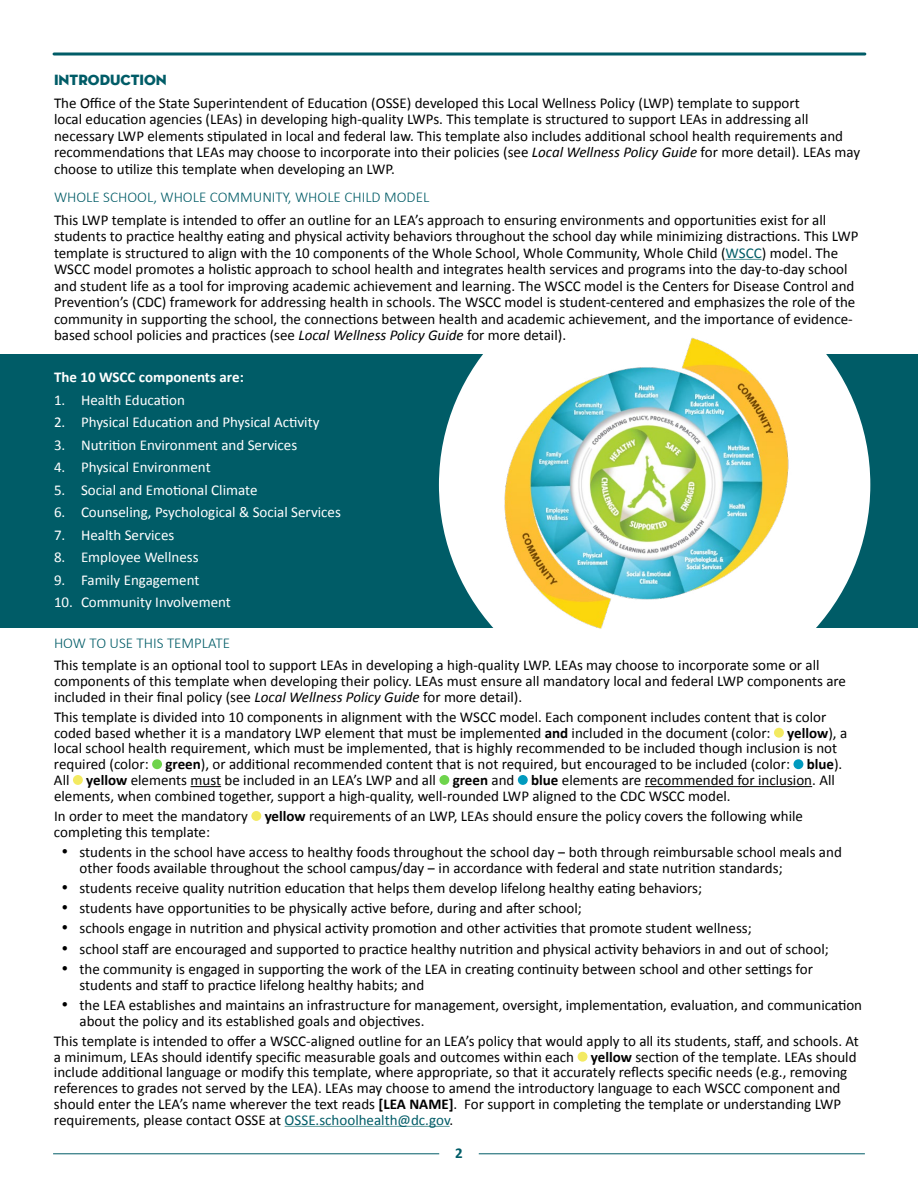
<style>
.page{position:relative;width:918px;height:1188px;background:#fff}
.page>*{position:absolute;margin:0;border:0;box-sizing:border-box;transform-origin:0 0}
.t1{font:15px/15.8px "Calibri";color:#000}
.t2{font:15px "Calibri";color:#fff}
.t3{font:300 15px "Calibri";color:#005c67}
.t4{font:700 15px "Calibri";color:#fff}
.t5{font:15px "Neutra Disp Titling";color:#005c67}
.t6{font:700 15px "Calibri";color:#005c67}
.s1{font-style:italic}
.s2{color:#005c67}
.s3{font-weight:700}
</style>
<div class="page">
<hr style="left:53px;top:1153px;width:812px;height:1px;background:#005c67">
<div style="left:439px;top:1134px;width:40px;height:40px;background:#fff;border-radius:50%"></div>
<svg style="left:54px;top:52px;width:811px;height:4px;background:#3f848c"></svg>
<div style="left:0;top:355px;width:918px;height:273px;background:#005c67"></div>
<div style="left:439px;top:269px;width:431px;height:431px;background:#fff;border-radius:50%"></div>
<hr style="left:726px;top:259px;width:36px;height:1px;background:#5c9a9c">
<img style="left:504px;top:337px;width:285px;height:292px">
<hr style="left:191px;top:786px;width:30px;height:1px;background:#000">
<hr style="left:645px;top:786px;width:167px;height:1px;background:#000">
<hr style="left:285px;top:1126px;width:165px;height:1px;background:#5c9a9c">
<div style="left:774px;top:728px;width:10px;height:10px;background:#f3ea61;border-radius:50%"></div>
<div style="left:152px;top:759px;width:10px;height:10px;background:#6ed44c;border-radius:50%"></div>
<div style="left:793px;top:759px;width:10px;height:10px;background:#009abe;border-radius:50%"></div>
<div style="left:73px;top:775px;width:10px;height:10px;background:#f3ea61;border-radius:50%"></div>
<div style="left:439px;top:775px;width:10px;height:10px;background:#6ed44c;border-radius:50%"></div>
<div style="left:518px;top:775px;width:10px;height:10px;background:#009abe;border-radius:50%"></div>
<div style="left:251px;top:811px;width:10px;height:10px;background:#f3ea61;border-radius:50%"></div>
<div style="left:578px;top:1052px;width:10px;height:10px;background:#f3ea61;border-radius:50%"></div>
<p class="t5" style="left:54px;top:71px;width:114px">INTRODUCTION</p>
<p class="t1" style="left:54px;top:95px;width:808px;line-height:16.5px">The Office of the State Superintendent of Education (OSSE) developed this Local Wellness Policy (LWP) template to support<br>local education agencies (LEAs) in developing high-quality LWPs. This template is structured to support LEAs in addressing all necessary LWP elements stipulated in local and federal law. This template also includes additional school health requirements and recommendations that LEAs may choose to incorporate into their policies (see <span class="s1">Local Wellness Policy Guide</span> for more detail). LEAs may choose to utilize this template when developing an LWP.</p>
<p class="t3" style="left:54px;top:188px;width:377px">WHOLE SCHOOL, WHOLE COMMUNITY, WHOLE CHILD MODEL</p>
<p class="t1" style="left:54px;top:212px;width:806px;line-height:16.5px">This LWP template is intended to offer an outline for an LEA’s approach to ensuring environments and opportunities exist for all students to practice healthy eating and physical activity behaviors throughout the school day while minimizing distractions. This LWP template is structured to align with the 10 components of the Whole School, Whole Community, Whole Child (<span class="s2">WSCC</span>) model. The WSCC model promotes a holistic approach to school health and integrates health services and programs into the day-to-day school and student life as a tool for improving academic achievement and learning. The WSCC model is the Centers for Disease Control and Prevention’s (CDC) framework for addressing health in schools. The WSCC model is student-centered and emphasizes the role of the community in supporting the school, the connections between health and academic achievement, and the importance of evidence&shy;based school policies and practices (see <span class="s1">Local Wellness Policy Guide</span> for more detail).</p>
<p class="t4" style="left:54px;top:367px;width:191px">The 10 WSCC components are:</p>
<p class="t2" style="left:54px;top:390px;width:132px">1. Health Education</p>
<p class="t2" style="left:54px;top:413px;width:267px">2. Physical Education and Physical Activity</p>
<p class="t2" style="left:54px;top:435px;width:245px">3. Nutrition Environment and Services</p>
<p class="t2" style="left:54px;top:458px;width:158px">4. Physical Environment</p>
<p class="t2" style="left:54px;top:480px;width:205px">5. Social and Emotional Climate</p>
<p class="t2" style="left:54px;top:503px;width:288px">6. Counseling, Psychological &amp; Social Services</p>
<p class="t2" style="left:54px;top:525px;width:122px">7. Health Services</p>
<p class="t2" style="left:54px;top:548px;width:146px">8. Employee Wellness</p>
<p class="t2" style="left:54px;top:570px;width:147px">9. Family Engagement</p>
<p class="t2" style="left:54px;top:593px;width:178px">10. Community Involvement</p>
<p class="t3" style="left:54px;top:634px;width:178px">HOW TO USE THIS TEMPLATE</p>
<p class="t1" style="left:54px;top:657px;width:794px">This template is an optional tool to support LEAs in developing a high-quality LWP. LEAs may choose to incorporate some or all components of this template when developing their policy. LEAs must ensure all mandatory local and federal LWP components are included in their final policy (see <span class="s1">Local Wellness Policy Guide</span> for more detail).</p>
<p class="t1" style="left:54px;top:709px;width:795px">This template is divided into 10 components in alignment with the WSCC model. Each component includes content that is color coded based whether it is a mandatory LWP element that must be implemented <span class="s3">and</span> included in the document (color: <span class="s3">yellow</span>), a local school health requirement, which must be implemented, that is highly recommended to be included though inclusion is not required (color: <span class="s3">green</span>), or additional recommended content that is not required, but encouraged to be included (color: <span class="s3">blue</span>).<br>All <span class="s3">yellow</span> elements must be included in an LEA’s LWP and all <span class="s3">green</span> and <span class="s3">blue</span> elements are recommended for inclusion. All elements, when combined together, support a high-quality, well-rounded LWP aligned to the CDC WSCC model.</p>
<p class="t1" style="left:54px;top:808px;width:751px">In order to meet the mandatory <span class="s3">yellow</span> requirements of an LWP, LEAs should ensure the policy covers the following while completing this template:</p>
<p class="t1" style="left:79px;top:844px;width:764px;text-indent:-18px">• students in the school have access to healthy foods throughout the school day ‒ both through reimbursable school meals and other foods available throughout the school campus/day ‒ in accordance with federal and state nutrition standards;</p>
<p class="t1" style="left:61px;top:880px;width:642px">• students receive quality nutrition education that helps them develop lifelong healthy eating behaviors;</p>
<p class="t1" style="left:61px;top:900px;width:522px">• students have opportunities to be physically active before, during and after school;</p>
<p class="t1" style="left:61px;top:921px;width:692px">• schools engage in nutrition and physical activity promotion and other activities that promote student wellness;</p>
<p class="t1" style="left:61px;top:941px;width:769px">• school staff are encouraged and supported to practice healthy nutrition and physical activity behaviors in and out of school;</p>
<p class="t1" style="left:79px;top:961px;width:735px;text-indent:-18px">• the community is engaged in supporting the work of the LEA in creating continuity between school and other settings for students and staff to practice lifelong healthy habits; and</p>
<p class="t1" style="left:79px;top:997px;width:784px;text-indent:-18px">• the LEA establishes and maintains an infrastructure for management, oversight, implementation, evaluation, and communication about the policy and its established goals and objectives.</p>
<p class="t1" style="left:54px;top:1033px;width:806px">This template is intended to offer a WSCC-aligned outline for an LEA’s policy that would apply to all its students, staff, and schools. At a minimum, LEAs should identify specific measurable goals and outcomes within each <span class="s3">yellow</span> section of the template. LEAs should include additional language or modify this template, where appropriate, so that it accurately reflects specific needs (e.g., removing references to grades not served by the LEA). LEAs may choose to amend the introductory language to each WSCC component and should enter the LEA’s name wherever the text reads <span class="s3">[LEA NAME]</span>. For support in completing the template or understanding LWP requirements, please contact OSSE at <span class="s2">OSSE.schoolhealth@dc.gov</span>.</p>
<p class="t6" style="left:455px;top:1142px;width:9px">2</p>
</div>
